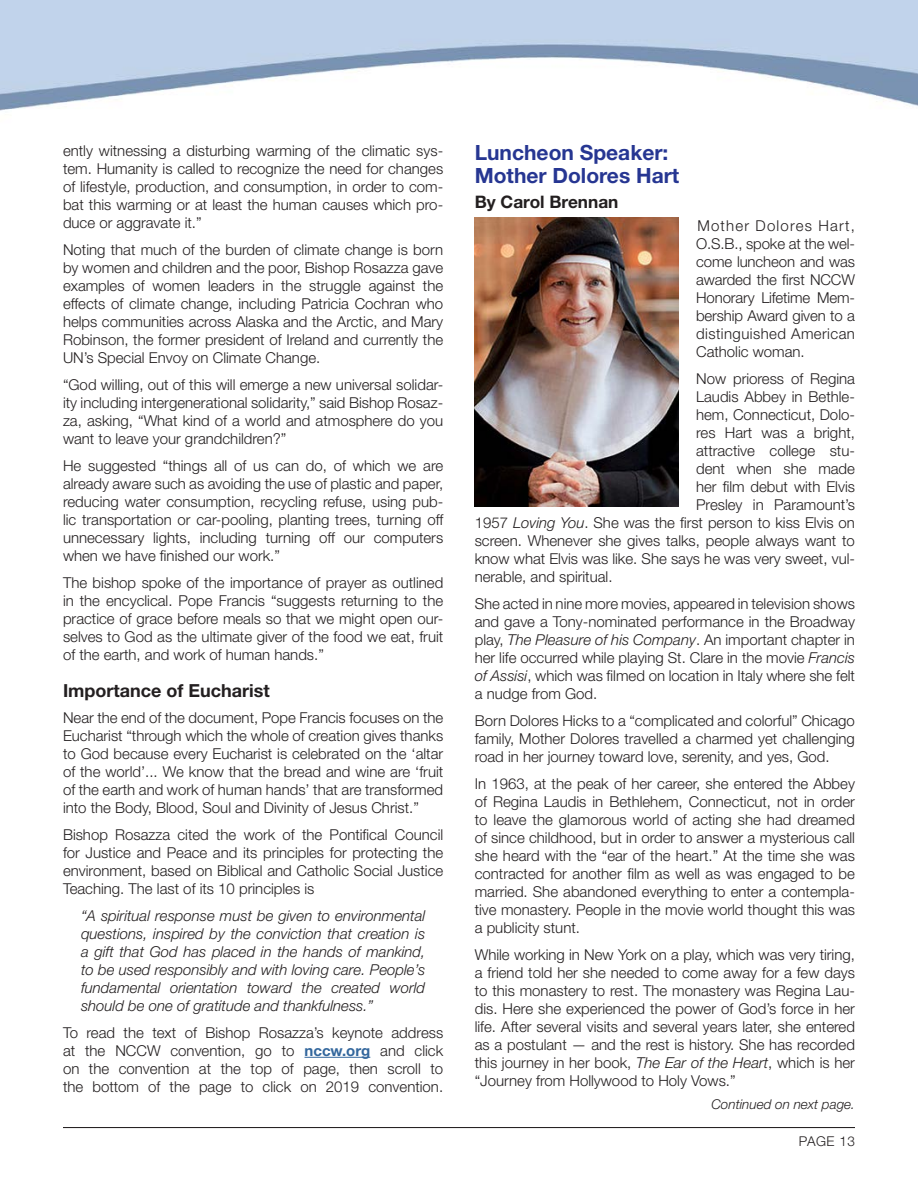
<style>
.page{position:relative;width:918px;height:1188px;background:#fff}
.page>*{position:absolute;margin:0;border:0;box-sizing:border-box;transform-origin:0 0}
.ConventionSub{font:700 21px/22.5px "Helvetica Neue";color:#263692}
.sub_sub{font:700 18px "Helvetica Neue";color:#231f20}
.credit_Name{font:700 17.25px "Helvetica Neue";color:#231f20}
.Text{font:300 15px/18px "Helvetica Neue";color:#231f20;text-align:justify}
.Text-2{font:italic 300 15px/18px "Helvetica Neue";color:#231f20;text-align:justify}
.continued{font:italic 300 13.5px "Helvetica Neue";color:#231f20}
.t1{font:300 13.5px "Helvetica Neue";letter-spacing:.04em;color:#231f20}
.s1{font-weight:700;color:#33679d}
.s2{font-style:italic}
</style>
<div class="page">
<img style="left:0;top:0;width:918px;height:238px">
<hr style="left:63px;top:1127px;width:792px;height:1px;background:#231f20">
<hr style="left:305px;top:1057px;width:65px;height:1px;background:#33679d">
<img style="left:475px;top:218px;width:203px;height:289px">
<p class="Text" style="left:63px;top:141px;width:382px">ently witnessing a disturbing warming of the climatic sys&shy;tem. Humanity is called to recognize the need for changes of lifestyle, production, and consumption, in order to com&shy;bat this warming or at least the human causes which pro&shy;duce or aggravate it.”</p>
<p class="Text" style="left:63px;top:240px;width:382px">Noting that much of the burden of climate change is born by women and children and the poor, Bishop Rosazza gave examples of women leaders in the struggle against the effects of climate change, including Patricia Cochran who helps communities across Alaska and the Arctic, and Mary Robinson, the former president of Ireland and currently the UN’s Special Envoy on Climate Change.</p>
<p class="Text" style="left:63px;top:375px;width:382px">“God willing, out of this will emerge a new universal solidar&shy;ity including intergenerational solidarity,” said Bishop Rosaz&shy;za, asking, “What kind of a world and atmosphere do you want to leave your grandchildren?”</p>
<p class="Text" style="left:63px;top:456px;width:382px">He suggested “things all of us can do, of which we are already aware such as avoiding the use of plastic and paper, reducing water consumption, recycling refuse, using pub&shy;lic transportation or car-pooling, planting trees, turning off unnecessary lights, including turning off our computers when we have finished our work.”</p>
<p class="Text" style="left:63px;top:573px;width:382px">The bishop spoke of the importance of prayer as outlined in the encyclical. Pope Francis “suggests returning to the practice of grace before meals so that we might open our&shy;selves to God as the ultimate giver of the food we eat, fruit of the earth, and work of human hands.”</p>
<p class="sub_sub" style="left:63px;top:680px;width:208px">Importance of Eucharist</p>
<p class="Text" style="left:63px;top:708px;width:382px">Near the end of the document, Pope Francis focuses on the Eucharist “through which the whole of creation gives thanks to God because every Eucharist is celebrated on the ‘altar of the world’... We know that the bread and wine are ‘fruit of the earth and work of human hands’ that are transformed into the Body, Blood, Soul and Divinity of Jesus Christ.”</p>
<p class="Text" style="left:63px;top:825px;width:382px">Bishop Rosazza cited the work of the Pontifical Council for Justice and Peace and its principles for protecting the environment, based on Biblical and Catholic Social Justice Teaching. The last of its 10 principles is</p>
<p class="Text-2" style="left:81px;top:906px;width:346px">“A spiritual response must be given to environmental questions, inspired by the conviction that creation is a gift that God has placed in the hands of mankind, to be used responsibly and with loving care. People’s fundamental orientation toward the created world should be one of gratitude and thankfulness.”</p>
<p class="Text" style="left:63px;top:1023px;width:382px">To read the text of Bishop Rosazza’s keynote address at the NCCW convention, go to <span class="s1">nccw.org</span> and click on the convention at the top of page, then scroll to the bottom of the page to click on 2019 convention.</p>
<p class="ConventionSub" style="left:475px;top:141px;width:206px">Luncheon Speaker:<br>Mother Dolores Hart</p>
<p class="credit_Name" style="left:475px;top:191px;width:145px">By Carol Brennan</p>
<p class="Text" style="left:696px;top:216px;width:160px">Mother Dolores Hart, O.S.B., spoke at the wel&shy;come luncheon and was awarded the first NCCW Honorary Lifetime Mem&shy;bership Award given to a distinguished American Catholic woman.</p>
<p class="Text" style="left:696px;top:369px;width:160px">Now prioress of Regina</p>
<p class="Text" style="left:696px;top:387px;width:160px">Laudis Abbey in Bethle-</p>
<p class="Text" style="left:696px;top:405px;width:160px">hem, Connecticut, Dolo-</p>
<p class="Text" style="left:696px;top:423px;width:160px">res Hart was a bright,</p>
<p class="Text" style="left:696px;top:441px;width:160px">attractive college stu-</p>
<p class="Text" style="left:696px;top:459px;width:160px">dent when she made</p>
<p class="Text" style="left:696px;top:477px;width:160px">her film debut with Elvis</p>
<p class="Text" style="left:696px;top:495px;width:160px">Presley in Paramount’s</p>
<p class="Text" style="left:475px;top:513px;width:382px">1957 <span class="s2">Loving You</span>. She was the first person to kiss Elvis on</p>
<p class="Text" style="left:475px;top:531px;width:382px">screen. Whenever she gives talks, people always want to</p>
<p class="Text" style="left:475px;top:549px;width:382px">know what Elvis was like. She says he was very sweet, vul-</p>
<p class="Text" style="left:475px;top:567px;width:139px">nerable, and spiritual.</p>
<p class="Text" style="left:475px;top:594px;width:382px">She acted in nine more movies, appeared in television shows and gave a Tony-nominated performance in the Broadway play, <span class="s2">The Pleasure of his Company</span>. An important chapter in her life occurred while playing St. Clare in the movie <span class="s2">Francis of Assisi</span>, which was filmed on location in Italy where she felt a nudge from God.</p>
<p class="Text" style="left:475px;top:711px;width:382px">Born Dolores Hicks to a “complicated and colorful” Chicago family, Mother Dolores travelled a charmed yet challenging road in her journey toward love, serenity, and yes, God.</p>
<p class="Text" style="left:475px;top:774px;width:382px">In 1963, at the peak of her career, she entered the Abbey of Regina Laudis in Bethlehem, Connecticut, not in order to leave the glamorous world of acting she had dreamed of since childhood, but in order to answer a mysterious call she heard with the “ear of the heart.” At the time she was contracted for another film as well as was engaged to be married. She abandoned everything to enter a contempla&shy;tive monastery. People in the movie world thought this was a publicity stunt.</p>
<p class="Text" style="left:475px;top:945px;width:382px">While working in New York on a play, which was very tiring, a friend told her she needed to come away for a few days to this monastery to rest. The monastery was Regina Lau&shy;dis. Here she experienced the power of God’s force in her life. After several visits and several years later, she entered as a postulant — and the rest is history. She has recorded this journey in her book, <span class="s2">The Ear of the Heart</span>, which is her “Journey from Hollywood to Holy Vows.”</p>
<p class="continued" style="left:711px;top:1096px;width:145px">Continued on next page.</p>
<p class="t1" style="left:799px;top:1133px;width:58px">PAGE 13</p>
</div>
